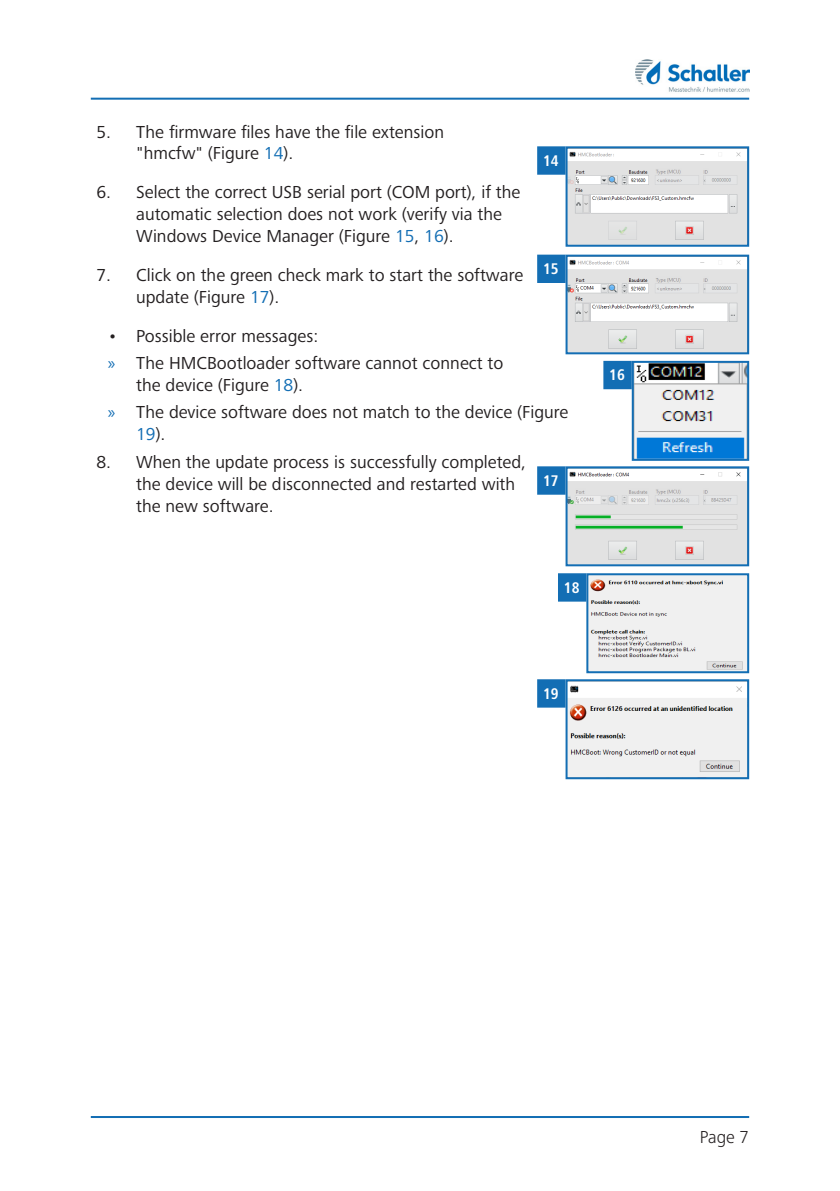
<style>
.page{position:relative;width:840px;height:1191px;background:#fff}
.page>*{position:absolute;margin:0;border:0;box-sizing:border-box;transform-origin:0 0}
.t1{font:18px/22px "Frutiger Next Pro";color:#231f20}
.t2{font:300 18px "Frutiger Next Pro";color:#231f20}
.t3{font:700 condensed 16px "Frutiger Next Pro";color:#fff}
.s1{color:#136eb4}
.s2{font-family:"Myriad Pro";color:#136eb4}
</style>
<div class="page">
<hr style="left:91px;top:98px;width:657px;height:2px;background:#136eb4">
<hr style="left:91px;top:1116px;width:657px;height:2px;background:#136eb4">
<img style="left:635px;top:60px;width:113px;height:32px">
<div style="left:538px;top:147px;width:26px;height:27px;background:#136eb4"></div>
<div style="left:537px;top:146px;width:28px;height:29px;border:2px solid #136eb4"></div>
<img style="left:568px;top:151px;width:177px;height:93px">
<div style="left:565px;top:146px;width:183px;height:101px;border:2px solid #136eb4"></div>
<div style="left:538px;top:256px;width:26px;height:26px;background:#136eb4"></div>
<div style="left:537px;top:255px;width:28px;height:28px;border:2px solid #136eb4"></div>
<img style="left:568px;top:260px;width:177px;height:91px">
<div style="left:565px;top:255px;width:183px;height:99px;border:2px solid #136eb4"></div>
<div style="left:604px;top:362px;width:26px;height:26px;background:#136eb4"></div>
<div style="left:603px;top:361px;width:28px;height:28px;border:2px solid #136eb4"></div>
<img style="left:634px;top:364px;width:111px;height:94px">
<div style="left:631px;top:361px;width:117px;height:100px;border:2px solid #136eb4"></div>
<div style="left:538px;top:467px;width:26px;height:27px;background:#136eb4"></div>
<div style="left:537px;top:466px;width:28px;height:29px;border:2px solid #136eb4"></div>
<img style="left:568px;top:471px;width:177px;height:92px">
<div style="left:565px;top:466px;width:183px;height:100px;border:2px solid #136eb4"></div>
<div style="left:558px;top:574px;width:27px;height:26px;background:#136eb4"></div>
<div style="left:557px;top:573px;width:29px;height:28px;border:2px solid #136eb4"></div>
<img style="left:589px;top:576px;width:156px;height:94px">
<div style="left:586px;top:573px;width:162px;height:100px;border:2px solid #136eb4"></div>
<div style="left:538px;top:680px;width:26px;height:26px;background:#136eb4"></div>
<div style="left:537px;top:679px;width:28px;height:28px;border:2px solid #136eb4"></div>
<img style="left:568px;top:685px;width:177px;height:91px">
<div style="left:565px;top:679px;width:183px;height:100px;border:2px solid #136eb4"></div>
<p class="t1" style="left:136px;top:121px;width:309px;text-indent:-40px">5. The firmware files have the file extension "hmcfw" (Figure <span class="s1">14</span>).</p>
<p class="t1" style="left:136px;top:181px;width:385px;text-indent:-40px">6. Select the correct USB serial port (COM port), if the automatic selection does not work (verify via the<br>Windows Device Manager (Figure <span class="s1">15</span>, <span class="s1">16</span>).</p>
<p class="t1" style="left:136px;top:264px;width:388px;text-indent:-40px">7. Click on the green check mark to start the software update (Figure <span class="s1">17</span>).</p>
<p class="t1" style="left:108px;top:325px;width:212px">• Possible error messages:</p>
<p class="t1" style="left:136px;top:352px;width:368px;text-indent:-28px"><span class="s2">»</span> The HMCBootloader software cannot connect to the device (Figure <span class="s1">18</span>).</p>
<p class="t1" style="left:136px;top:401px;width:433px;text-indent:-28px"><span class="s2">»</span> The device software does not match to the device (Figure<br><span class="s1">19</span>).</p>
<p class="t1" style="left:136px;top:450px;width:391px;text-indent:-40px">8. When the update process is successfully completed, the device will be disconnected and restarted with the new software.</p>
<p class="t3" style="left:542px;top:151px;width:17px">14</p>
<p class="t3" style="left:542px;top:260px;width:17px">15</p>
<p class="t3" style="left:542px;top:471px;width:17px">17</p>
<p class="t3" style="left:563px;top:578px;width:17px">18</p>
<p class="t3" style="left:609px;top:366px;width:17px">16</p>
<p class="t3" style="left:542px;top:684px;width:17px">19</p>
<p class="t2" style="left:699px;top:1126px;width:51px">Page 7</p>
</div>
